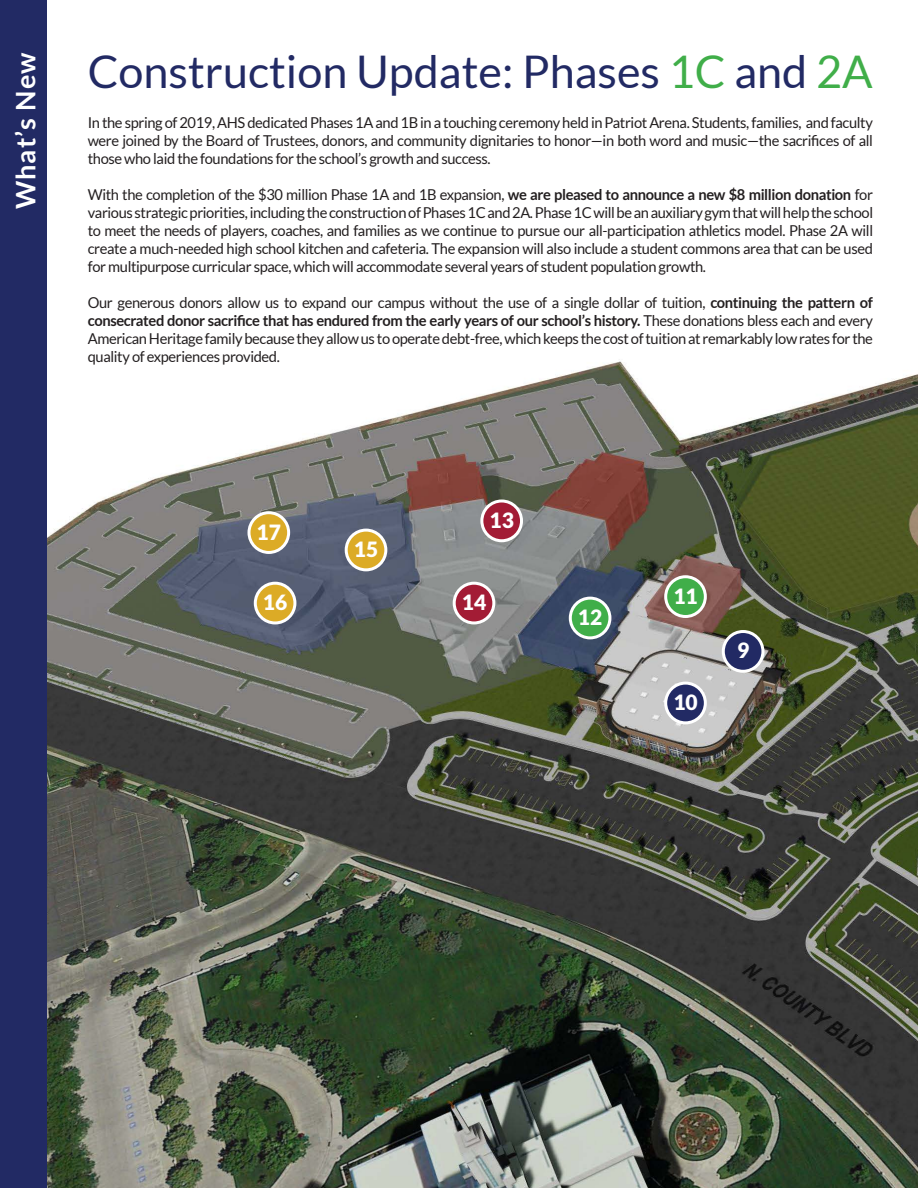
<style>
.page{position:relative;width:918px;height:1188px;background:#fff}
.page>*{position:absolute;margin:0;border:0;box-sizing:border-box;transform-origin:0 0}
.t1{font:45px "Lato";color:#222a64}
.t2{font:700 27px "Lato";letter-spacing:.04em;color:#fff}
.t3{font:900 21px "Lato";color:#fff}
.t4{font:15px/18px "Lato";letter-spacing:-.025em;color:#231f20;text-align:justify}
.s1{color:#40ae49}
.s2{font-weight:700}
</style>
<div class="page">
<img style="left:47px;top:361px;width:871px;height:827px">
<div style="left:723px;top:632px;width:40px;height:39px;background:#222a64;border-radius:50%"></div>
<div style="left:722px;top:630px;width:42px;height:43px;border:3px solid #fff;border-radius:50%"></div>
<div style="left:666px;top:683px;width:39px;height:40px;background:#222a64;border-radius:50%"></div>
<div style="left:664px;top:682px;width:43px;height:42px;border:3px solid #fff;border-radius:50%"></div>
<div style="left:666px;top:577px;width:39px;height:40px;background:#40ae49;border-radius:50%"></div>
<div style="left:664px;top:575px;width:43px;height:43px;border:3px solid #fff;border-radius:50%"></div>
<div style="left:570px;top:598px;width:40px;height:40px;background:#40ae49;border-radius:50%"></div>
<div style="left:569px;top:597px;width:42px;height:42px;border:3px solid #fff;border-radius:50%"></div>
<div style="left:454px;top:583px;width:40px;height:40px;background:#a31c35;border-radius:50%"></div>
<div style="left:453px;top:582px;width:42px;height:42px;border:3px solid #fff;border-radius:50%"></div>
<div style="left:346px;top:530px;width:40px;height:40px;background:#dcab26;border-radius:50%"></div>
<div style="left:345px;top:529px;width:42px;height:42px;border:3px solid #fff;border-radius:50%"></div>
<div style="left:255px;top:583px;width:40px;height:40px;background:#dcab26;border-radius:50%"></div>
<div style="left:254px;top:582px;width:42px;height:42px;border:3px solid #fff;border-radius:50%"></div>
<div style="left:249px;top:513px;width:40px;height:39px;background:#dcab26;border-radius:50%"></div>
<div style="left:247px;top:511px;width:43px;height:43px;border:3px solid #fff;border-radius:50%"></div>
<div style="left:0;top:0;width:47px;height:1188px;background:#222a64"></div>
<div style="left:482px;top:501px;width:40px;height:40px;background:#a31c35;border-radius:50%"></div>
<div style="left:480px;top:499px;width:43px;height:43px;border:3px solid #fff;border-radius:50%"></div>
<p class="t2" style="left:10px;top:209px;width:159px;rotate:-90deg">What’s New</p>
<p class="t1" style="left:88px;top:47px;width:787px">Construction Update: Phases <span class="s1">1C</span> and <span class="s1">2A</span></p>
<p class="t4" style="left:88px;top:113px;width:787px">In the spring of 2019, AHS dedicated Phases 1A and 1B in a touching ceremony held in Patriot Arena. Students, families, and faculty were joined by the Board of Trustees, donors, and community dignitaries to honor—in both word and music—the sacrifices of all those who laid the foundations for the school’s growth and success.</p>
<p class="t4" style="left:88px;top:185px;width:787px">With the completion of the $30 million Phase 1A and 1B expansion, <span class="s2">we are pleased to announce a new $8 million donation</span> for various strategic priorities, including the construction of Phases 1C and 2A. Phase 1C will be an auxiliary gym that will help the school to meet the needs of players, coaches, and families as we continue to pursue our all-participation athletics model. Phase 2A will create a much-needed high school kitchen and cafeteria. The expansion will also include a student commons area that can be used for multipurpose curricular space, which will accommodate several years of student population growth.</p>
<p class="t4" style="left:88px;top:293px;width:787px">Our generous donors allow us to expand our campus without the use of a single dollar of tuition, <span class="s2">continuing the pattern of consecrated donor sacrifice that has endured from the early years of our school’s history.</span> These donations bless each and every American Heritage family because they allow us to operate debt-free, which keeps the cost of tuition at remarkably low rates for the quality of experiences provided.</p>
<p class="t3" style="left:257px;top:520px;width:26px">17</p>
<p class="t3" style="left:263px;top:590px;width:26px">16</p>
<p class="t3" style="left:354px;top:537px;width:26px">15</p>
<p class="t3" style="left:490px;top:508px;width:26px">13</p>
<p class="t3" style="left:462px;top:590px;width:26px">14</p>
<p class="t3" style="left:578px;top:605px;width:26px">12</p>
<p class="t3" style="left:673px;top:584px;width:26px">11</p>
<p class="t3" style="left:673px;top:690px;width:26px">10</p>
<p class="t3" style="left:737px;top:638px;width:14px">9</p>
</div>
